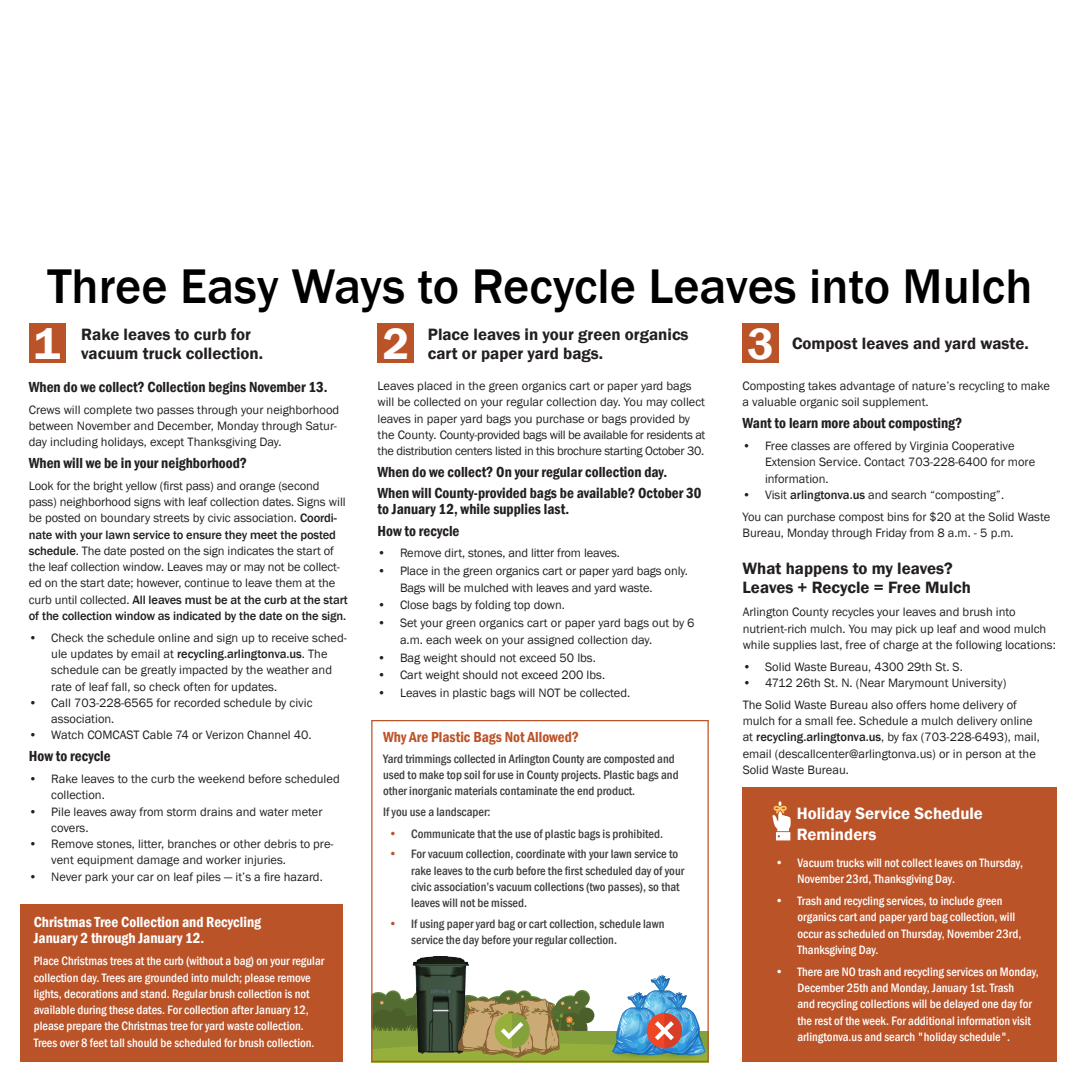
<style>
.page{position:relative;width:1080px;height:1080px;background:#fff}
.page>*{position:absolute;margin:0;border:0;box-sizing:border-box;transform-origin:0 0}
.t1{font:500 50px "Franklin Gothic";color:#000}
.t2{font:600 45px "Franklin Gothic";color:#fff}
.t3{font:600 16.88px/18.8px "Franklin Gothic";color:#231f20}
.t4{font:600 16.88px/20.2px "Franklin Gothic";color:#fff}
.t5{font:600 condensed 15px/16.2px "Franklin Gothic";color:#231f20}
.t6{font:600 condensed 15px "Franklin Gothic";color:#fff}
.t7{font:600 condensed 15px "Franklin Gothic";color:#bb5328}
.t8{font:12.5px/16.2px "Franklin Gothic";color:#231f20}
.t9{font:500 condensed 12.5px/16.2px "Franklin Gothic";color:#fff}
.t10{font:500 condensed 12.5px/16.2px "Franklin Gothic";color:#3e3e3f}
.s1{font-weight:500}
.s2{color:#bb5328}
</style>
<div class="page">
<div style="left:20px;top:905px;width:322px;height:157px;background:#bb5328"></div>
<div style="left:29px;top:324px;width:36px;height:39px;background:#bb5328"></div>
<div style="left:378px;top:324px;width:36px;height:39px;background:#bb5328"></div>
<div style="left:742px;top:788px;width:316px;height:274px;background:#bb5328"></div>
<div style="left:742px;top:324px;width:37px;height:39px;background:#bb5328"></div>
<img style="left:413px;top:957px;width:56px;height:18px">
<svg style="left:373px;top:975px;width:334px;height:85px"></svg>
<div style="left:371px;top:720px;width:338px;height:342px;border:1px solid #bb5328"></div>
<svg style="left:772px;top:801px;width:19px;height:39px"></svg>
<p class="t1" style="left:47px;top:256px;width:987px">Three Easy Ways to Recycle Leaves into Mulch</p>
<p class="t3" style="left:428px;top:325px;width:262px">Place leaves in your green organics</p>
<p class="t3" style="left:81px;top:325px;width:171px">Rake leaves to curb for</p>
<p class="t2" style="left:34px;top:316px;width:28px">1</p>
<p class="t2" style="left:383px;top:316px;width:28px">2</p>
<p class="t2" style="left:748px;top:316px;width:28px">3</p>
<p class="t3" style="left:792px;top:335px;width:238px">Compost leaves and yard waste.</p>
<p class="t8" style="left:742px;top:378px;width:309px">Composting takes advantage of nature’s recycling to make a valuable organic soil supplement.</p>
<p class="t5" style="left:742px;top:415px;width:221px">Want to learn more about composting?</p>
<p class="t8" style="left:765px;top:438px;width:272px;text-indent:-22px">• Free classes are offered by Virginia Cooperative<br>Extension Service. Contact 703-228-6400 for more information.</p>
<p class="t8" style="left:742px;top:487px;width:263px">• Visit <span class="s1">arlingtonva.us</span> and search “composting”.</p>
<p class="t8" style="left:742px;top:509px;width:309px">You can purchase compost bins for $20 at the Solid Waste<br>Bureau, Monday through Friday from 8 a.m. - 5 p.m.</p>
<p class="t3" style="left:81px;top:344px;width:183px">vacuum truck collection.</p>
<p class="t3" style="left:428px;top:344px;width:177px">cart or paper yard bags.</p>
<p class="t5" style="left:29px;top:378px;width:300px">When do we collect? Collection begins November 13.</p>
<p class="t8" style="left:29px;top:402px;width:312px">Crews will complete two passes through your neighborhood between November and December, Monday through Satur&shy;day including holidays, except Thanksgiving Day.</p>
<p class="t5" style="left:29px;top:455px;width:220px">When will we be in your neighborhood?</p>
<p class="t8" style="left:29px;top:478px;width:321px">Look for the bright yellow (first pass) and orange (second pass) neighborhood signs with leaf collection dates. Signs will be posted on boundary streets by civic association. <span class="s1">Coordi&shy;nate with your lawn service to ensure they meet the posted schedule</span>. The date posted on the sign indicates the start of the leaf collection window. Leaves may or may not be collect&shy;ed on the start date; however, continue to leave them at the curb until collected. <span class="s1">All leaves must be at the curb at the start of the collection window as indicated by the date on the sign.</span></p>
<p class="t8" style="left:51px;top:630px;width:297px;text-indent:-22px">• Check the schedule online and sign up to receive sched&shy;ule updates by email at <span class="s1">recycling.arlingtonva.us</span>. The schedule can be greatly impacted by the weather and rate of leaf fall, so check often for updates.</p>
<p class="t8" style="left:51px;top:695px;width:263px;text-indent:-22px">• Call 703-228-6565 for recorded schedule by civic association.</p>
<p class="t8" style="left:29px;top:727px;width:284px">• Watch COMCAST Cable 74 or Verizon Channel 40.</p>
<p class="t5" style="left:29px;top:748px;width:83px">How to recycle</p>
<p class="t8" style="left:51px;top:771px;width:290px;text-indent:-22px">• Rake leaves to the curb the weekend before scheduled collection.</p>
<p class="t8" style="left:51px;top:803px;width:273px;text-indent:-22px">• Pile leaves away from storm drains and water meter covers.</p>
<p class="t8" style="left:51px;top:836px;width:284px;text-indent:-22px">• Remove stones, litter, branches or other debris to pre&shy;vent equipment damage and worker injuries.</p>
<p class="t8" style="left:29px;top:868px;width:296px">• Never park your car on leaf piles — it’s a fire hazard.</p>
<p class="t8" style="left:378px;top:378px;width:330px">Leaves placed in the green organics cart or paper yard bags will be collected on your regular collection day. You may collect leaves in paper yard bags you purchase or bags provided by the County. County-provided bags will be available for residents at the distribution centers listed in this brochure starting October 30.</p>
<p class="t5" style="left:378px;top:464px;width:291px">When do we collect? On your regular collection day.</p>
<p class="t5" style="left:378px;top:484px;width:326px">When will County-provided bags be available? October 30 to January 12, while supplies last.</p>
<p class="t5" style="left:378px;top:522px;width:83px">How to recycle</p>
<p class="t8" style="left:378px;top:545px;width:244px">• Remove dirt, stones, and litter from leaves.</p>
<p class="t8" style="left:400px;top:562px;width:290px;line-height:16.9px;text-indent:-22px">• Place in the green organics cart or paper yard bags only.<br>Bags will be mulched with leaves and yard waste.</p>
<p class="t8" style="left:378px;top:597px;width:189px">• Close bags by folding top down.</p>
<p class="t8" style="left:400px;top:615px;width:296px;line-height:16.9px;text-indent:-22px">• Set your green organics cart or paper yard bags out by 6 a.m. each week on your assigned collection day.</p>
<p class="t8" style="left:378px;top:650px;width:220px">• Bag weight should not exceed 50 lbs.</p>
<p class="t8" style="left:378px;top:667px;width:229px">• Cart weight should not exceed 200 lbs.</p>
<p class="t8" style="left:378px;top:685px;width:254px">• Leaves in plastic bags will NOT be collected.</p>
<p class="t3" style="left:742px;top:560px;width:230px">What happens to my leaves?<br>Leaves + Recycle = Free Mulch</p>
<p class="t8" style="left:743px;top:604px;width:315px">Arlington County recycles your leaves and brush into nutrient-rich mulch. You may pick up leaf and wood mulch while supplies last, free of charge at the following locations:</p>
<p class="t8" style="left:743px;top:659px;width:222px">• Solid Waste Bureau, 4300 29th St. S.</p>
<p class="t8" style="left:743px;top:675px;width:265px">• 4712 26th St. N. (Near Marymount University)</p>
<p class="t8" style="left:743px;top:697px;width:299px">The Solid Waste Bureau also offers home delivery of mulch for a small fee. Schedule a mulch delivery online at <span class="s1">recycling.arlingtonva.us</span>, by fax (703-228-6493), mail, email (descallcenter@arlingtonva.us) or in person at the Solid Waste Bureau.</p>
<p class="t7" style="left:383px;top:727px;width:198px">Why Are Plastic Bags Not Allowed?</p>
<p class="t10" style="left:383px;top:750px;width:297px">Yard trimmings collected in Arlington County are composted and used to make top soil for use in County projects. Plastic bags and other inorganic materials contaminate the end product.</p>
<p class="t10" style="left:383px;top:803px;width:109px">If you use a landscaper:</p>
<p class="t10" style="left:389px;top:825px;width:276px"><span class="s2">•</span> Communicate that the use of plastic bags is prohibited.</p>
<p class="t10" style="left:411px;top:846px;width:274px;text-indent:-22px"><span class="s2">•</span> For vacuum collection, coordinate with your lawn service to rake leaves to the curb before the first scheduled day of your civic association’s vacuum collections (two passes), so that leaves will not be missed.</p>
<p class="t10" style="left:411px;top:915px;width:255px;text-indent:-22px"><span class="s2">•</span> If using paper yard bag or cart collection, schedule lawn service the day before your regular collection.</p>
<p class="t4" style="left:797px;top:804px;width:188px">Holiday Service Schedule<br>Reminders</p>
<p class="t9" style="left:798px;top:855px;width:227px;text-indent:-22px">• Vacuum trucks will not collect leaves on Thursday,<br>November 23rd, Thanksgiving Day.</p>
<p class="t9" style="left:798px;top:893px;width:225px;text-indent:-22px">• Trash and recycling services, to include green organics cart and paper yard bag collection, will occur as scheduled on Thursday, November 23rd, Thanksgiving Day.</p>
<p class="t9" style="left:798px;top:963px;width:243px;text-indent:-22px">• There are NO trash and recycling services on Monday, December 25th and Monday, January 1st. Trash<br>and recycling collections will be delayed one day for the rest of the week. For additional information visit arlingtonva.us and search "holiday schedule".</p>
<p class="t6" style="left:34px;top:912px;width:229px">Christmas Tree Collection and Recycling</p>
<p class="t6" style="left:34px;top:928px;width:172px">January 2 through January 12.</p>
<p class="t9" style="left:34px;top:953px;width:292px">Place Christmas trees at the curb (without a bag) on your regular collection day. Trees are grounded into mulch; please remove lights, decorations and stand. Regular brush collection is not available during these dates. For collection after January 12, please prepare the Christmas tree for yard waste collection.<br>Trees over 8 feet tall should be scheduled for brush collection.</p>
</div>
